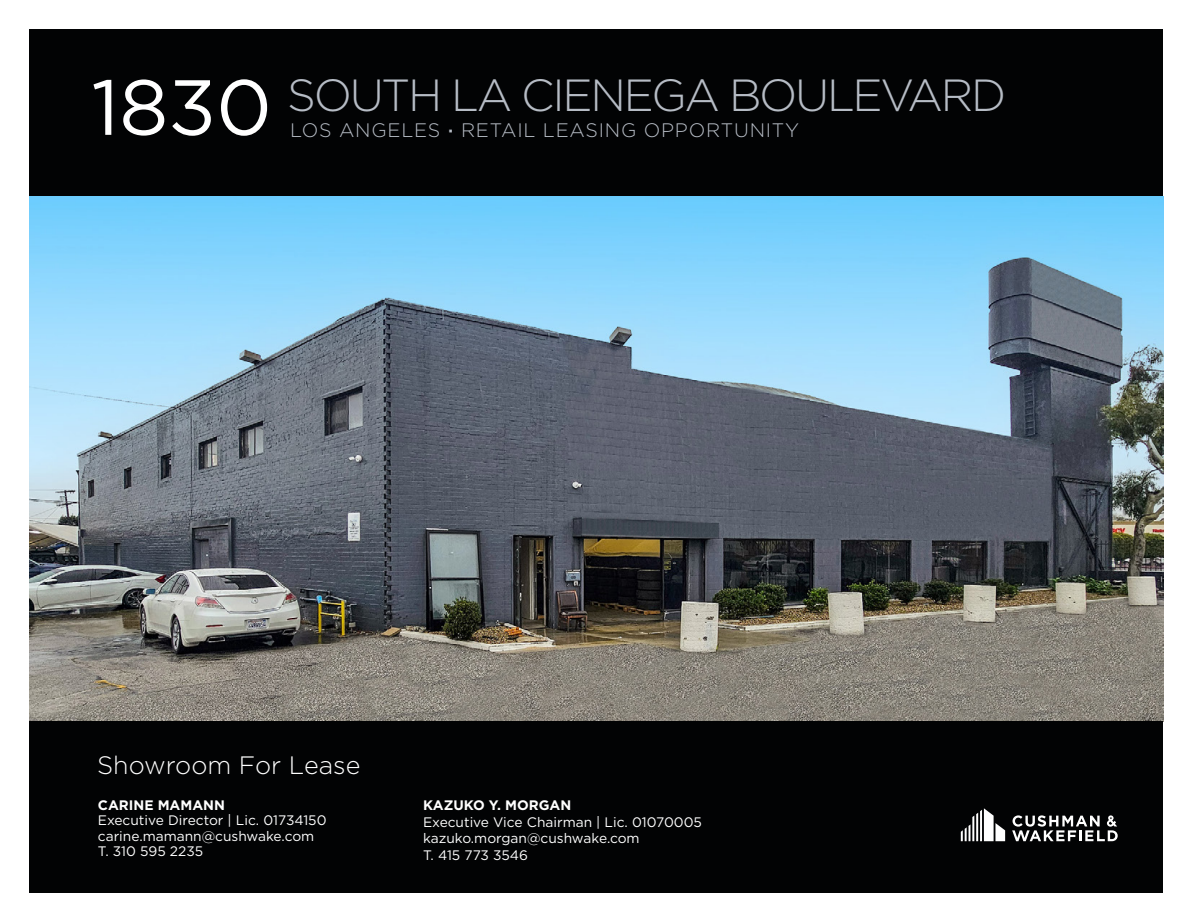
<style>
.page{position:relative;width:1188px;height:918px;background:#fff}
.page>*{position:absolute;margin:0;border:0;box-sizing:border-box;transform-origin:0 0}
.t1{font:78px "Gotham";color:#fff}
.t2{font:300 45px "Gotham";letter-spacing:-.05em;color:#b6bcc5}
.t3{font:300 25.2px "Gotham";color:#fff}
.t4{font:300 19.5px "Gotham";letter-spacing:.04em;color:#b6bcc5}
.t5{font:13.8px "Gotham";color:#fff}
.t6{font:700 13.8px "Gotham";color:#fff}
.s1{font-weight:500}
</style>
<div class="page">
<img style="left:29px;top:196px;width:1134px;height:525px">
<div style="left:29px;top:721px;width:1134px;height:172px;background:#020304"></div>
<svg style="left:961px;top:808px;width:44px;height:33px"></svg>
<svg style="left:1012px;top:815px;width:106px;height:26px"></svg>
<div style="left:29px;top:29px;width:1134px;height:167px;background:#020304"></div>
<p class="t1" style="left:91px;top:57px;width:182px">1830</p>
<p class="t2" style="left:287px;top:67px;width:721px">SOUTH LA CIENEGA BOULEVARD</p>
<p class="t4" style="left:290px;top:118px;width:511px">LOS ANGELES <span class="s1">·</span> RETAIL LEASING OPPORTUNITY</p>
<p class="t3" style="left:97px;top:749px;width:265px">Showroom For Lease</p>
<p class="t6" style="left:98px;top:796px;width:129px">CARINE MAMANN</p>
<p class="t5" style="left:98px;top:812px;width:230px">Executive Director | Lic. 01734150</p>
<p class="t5" style="left:98px;top:827px;width:218px">carine.mamann@cushwake.com</p>
<p class="t5" style="left:98px;top:843px;width:107px">T. 310 595 2235</p>
<p class="t6" style="left:423px;top:796px;width:150px">KAZUKO Y. MORGAN</p>
<p class="t5" style="left:423px;top:813px;width:280px">Executive Vice Chairman | Lic. 01070005</p>
<p class="t5" style="left:423px;top:829px;width:218px">kazuko.morgan@cushwake.com</p>
<p class="t5" style="left:423px;top:846px;width:107px">T. 415 773 3546</p>
</div>
